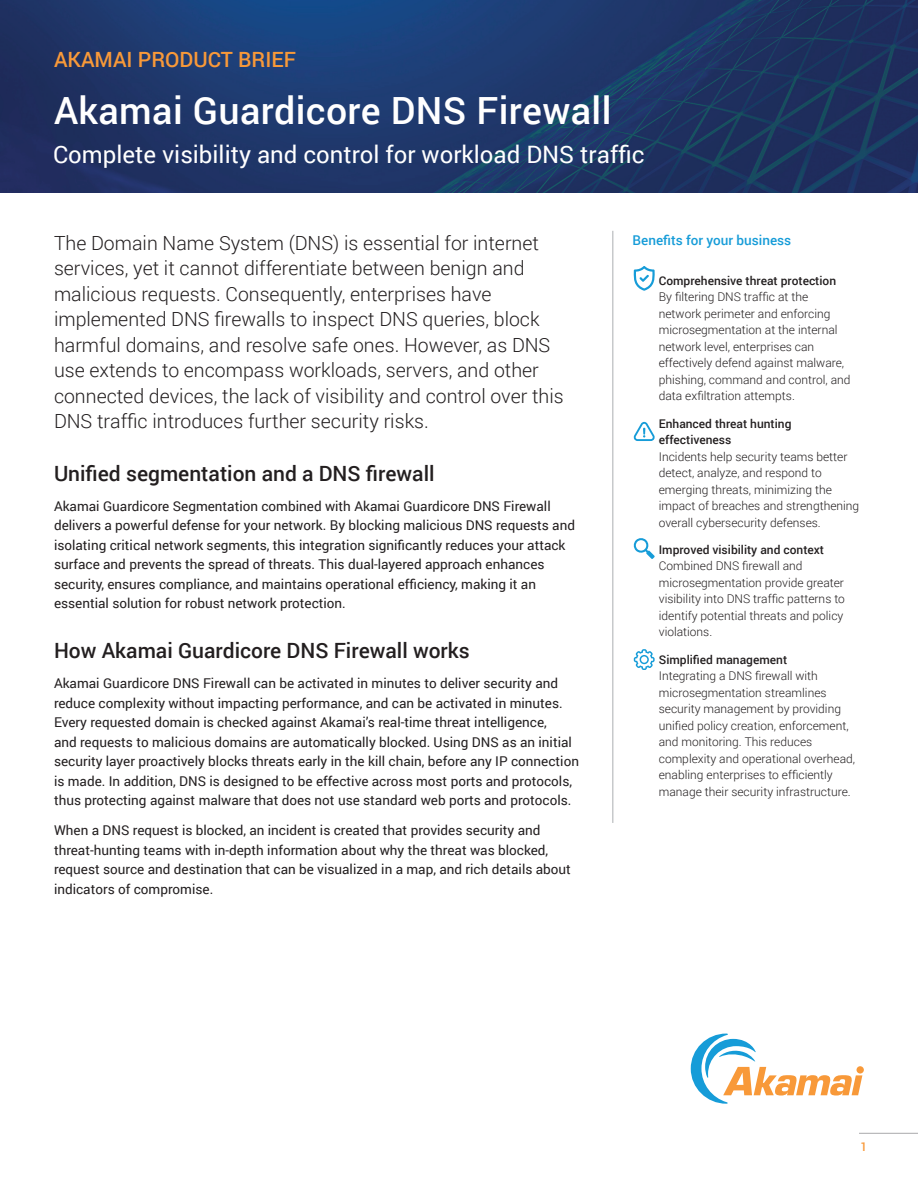
<style>
.page{position:relative;width:918px;height:1188px;background:#fff}
.page>*{position:absolute;margin:0;border:0;box-sizing:border-box;transform-origin:0 0}
.H1_Title{font:37.5px "Roboto Medium 2";letter-spacing:.01em;color:#fff}
.Sidebar_-_Orange_Stats{font:24px "Roboto";color:#fff}
.H2_Title{font:500 21px "Roboto";color:#231f20}
.Preheader{font:21px "Roboto Medium 2";color:#f89939}
.Opening_Paragraph{font:300 19.5px/25.5px "Roboto";color:#231f20}
.Body{font:13.5px/19.5px "Roboto Regular 2";color:#231f20}
.Sidebar_-_Benefits_Title_Blue{font:500 13.5px "Roboto";color:#169cd8}
.Sidebar_-_Benefits_Body{font:12px/16.5px "Roboto Light 2";color:#231f20}
.Sidebar_-_Benefits_Body-2{font:300 12px/16.5px "Roboto";color:#231f20}
.t1{font:12px "Roboto Medium 2";color:#f89939}
.s1{font-family:"Roboto Light 2";font-weight:400}
.s2{font-weight:500}
.s3{font-family:"Roboto";font-weight:500}
.s4{font-family:"Roboto";font-weight:300}
.s5{font-family:"Roboto"}
</style>
<div class="page">
<img style="left:0;top:0;width:918px;height:192px">
<svg style="left:691px;top:1034px;width:171px;height:70px"></svg>
<hr style="left:859px;top:1133px;width:59px;height:1px;background:#a9a9ab">
<hr style="left:612px;top:231px;width:2px;height:592px;background:#c7c9cb">
<svg style="left:634px;top:266px;width:21px;height:25px"></svg>
<svg style="left:634px;top:422px;width:21px;height:19px"></svg>
<svg style="left:634px;top:538px;width:21px;height:21px"></svg>
<svg style="left:634px;top:649px;width:21px;height:21px"></svg>
<p class="Preheader" style="left:54px;top:44px;width:243px">AKAMAI PRODUCT BRIEF</p>
<p class="H1_Title" style="left:54px;top:84px;width:559px">Akamai Guardicore DNS Firewall</p>
<p class="Sidebar_-_Orange_Stats" style="left:53px;top:138px;width:593px">Complete visibility and control for workload DNS traffic</p>
<p class="Opening_Paragraph" style="left:54px;top:230px;width:511px"><span class="s1">The Domain Name System (DNS) is essential for internet services, yet it cannot differentiate between benign and malicious requests. Consequently, enterprises have </span>implemented DNS firewalls to inspect DNS queries, block <span class="s1">harmful domains, and resolve safe ones. However, as DNS </span>use extends to encompass workloads, servers, and other connected devices, the lack of visibility and control over this DNS traffic introduces further security risks.</p>
<p class="Sidebar_-_Benefits_Title_Blue" style="left:633px;top:231px;width:160px">Benefits for your business</p>
<p class="Sidebar_-_Benefits_Body-2" style="left:659px;top:272px;width:193px"><span class="s2">Comprehensive threat protection </span>By filtering DNS traffic at the network perimeter and enforcing <span class="s1">microsegmentation at the internal </span>network level, enterprises can <span class="s1">effectively defend against malware, phishing, command and control, and </span>data exfiltration attempts.</p>
<p class="Sidebar_-_Benefits_Body" style="left:659px;top:415px;width:202px"><span class="s3">Enhanced threat hunting effectiveness<br></span>Incidents help security teams better detect, analyze, and respond to emerging threats, minimizing the impact of breaches and strengthening overall cybersecurity defenses.</p>
<p class="Sidebar_-_Benefits_Body" style="left:659px;top:541px;width:188px"><span class="s3">Improved visibility and context<br></span><span class="s4">Combined DNS firewall and </span>microsegmentation provide greater <span class="s4">visibility into DNS traffic patterns to </span>identify potential threats and policy violations.</p>
<p class="Sidebar_-_Benefits_Body" style="left:659px;top:651px;width:198px"><span class="s3">Simplified management<br></span><span class="s4">Integrating a DNS firewall with </span>microsegmentation streamlines security management by providing <span class="s4">unified policy creation, enforcement, </span>and monitoring. This reduces complexity and operational overhead, <span class="s4">enabling enterprises to efficiently </span>manage their security infrastructure.</p>
<p class="H2_Title" style="left:54px;top:458px;width:382px">Unified segmentation and a DNS firewall</p>
<p class="Body" style="left:54px;top:496px;width:523px">Akamai Guardicore Segmentation combined with Akamai Guardicore DNS Firewall delivers a powerful defense for your network. By blocking malicious DNS requests and <span class="s5">isolating critical network segments, this integration significantly reduces your attack </span>surface and prevents the spread of threats. This dual-layered approach enhances <span class="s5">security, ensures compliance, and maintains operational efficiency, making it an </span>essential solution for robust network protection.</p>
<p class="H2_Title" style="left:54px;top:636px;width:417px">How Akamai Guardicore DNS Firewall works</p>
<p class="Body" style="left:54px;top:673px;width:527px">Akamai Guardicore DNS Firewall can be activated in minutes to deliver security and reduce complexity without impacting performance, and can be activated in minutes.<br>Every requested domain is checked against Akamai’s real-time threat intelligence,<br>and requests to malicious domains are automatically blocked. Using DNS as an initial security layer proactively blocks threats early in the kill chain, before any IP connection is made. In addition, DNS is designed to be effective across most ports and protocols, thus protecting against malware that does not use standard web ports and protocols.</p>
<p class="Body" style="left:54px;top:820px;width:518px">When a DNS request is blocked, an incident is created that provides security and threat-hunting teams with in-depth information about why the threat was blocked, request source and destination that can be visualized in a map, and rich details about indicators of compromise.</p>
<p class="t1" style="left:860px;top:1138px;width:8px">1</p>
</div>
